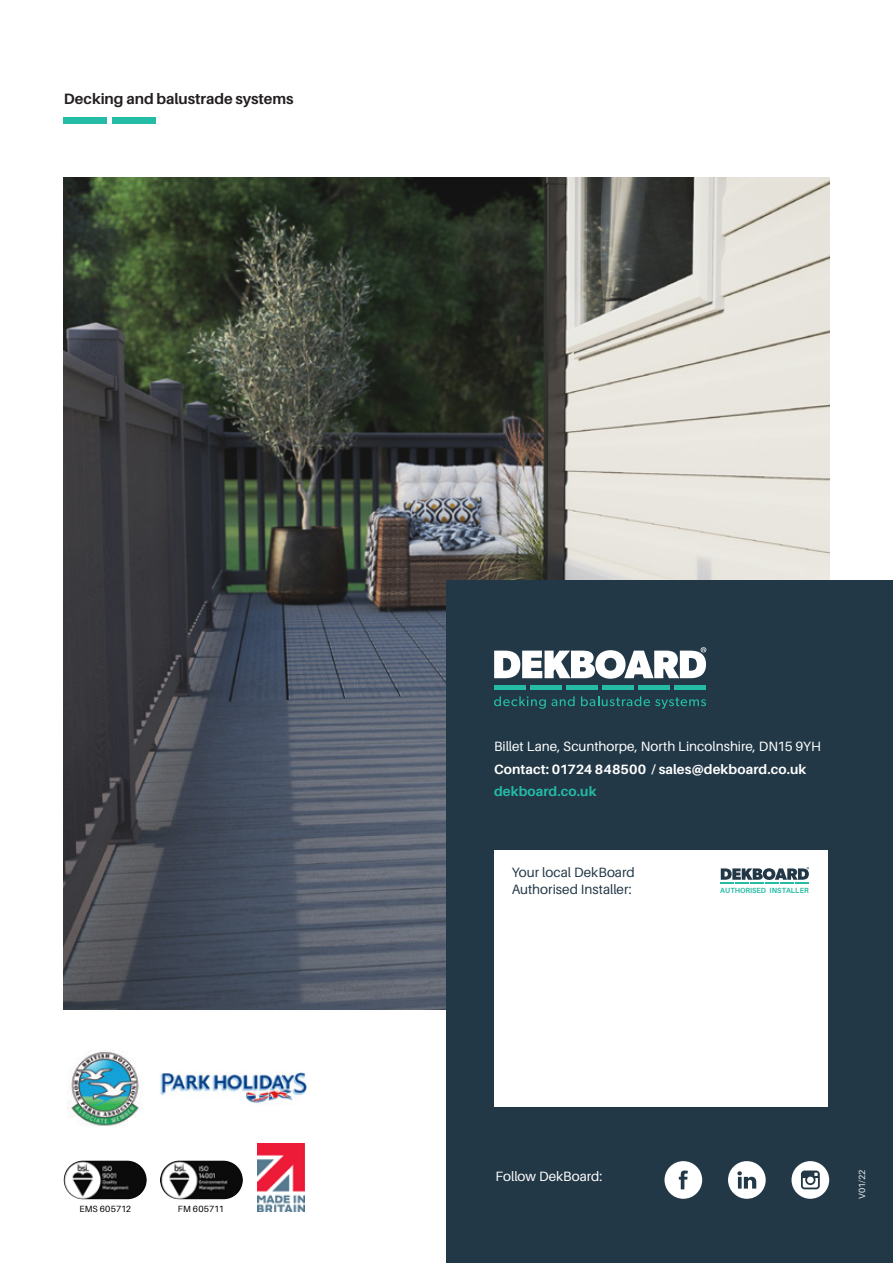
<style>
.page{position:relative;width:893px;height:1263px;background:#fff}
.page>*{position:absolute;margin:0;border:0;box-sizing:border-box;transform-origin:0 0}
.t1{font:700 15px "Aileron";letter-spacing:-.005em;color:#231f20}
.t2{font:13.5px "Aileron";color:#fff}
.t3{font:700 13.5px "Aileron";letter-spacing:.005em;color:#fff}
.t4{font:13.5px/16.5px "Aileron";color:#223847}
.t5{font:700 13.5px "Aileron";letter-spacing:.005em;color:#24bca4}
.t6{font:9px "Aileron";letter-spacing:.01em;color:#000}
.t7{font:9px "Aileron";color:#eff1f0}
.t8{font:700 7.5px "Aileron";color:#24bca4;scale:.95 1}
</style>
<div class="page">
<img style="left:159px;top:1071px;width:147px;height:32px">
<svg style="left:63px;top:1160px;width:242px;height:52px"></svg>
<img style="left:64px;top:177px;width:765px;height:833px">
<div style="left:64px;top:117px;width:43px;height:7px;background:#24bca4"></div>
<div style="left:113px;top:117px;width:43px;height:7px;background:#24bca4"></div>
<img style="left:67px;top:1050px;width:72px;height:77px">
<div style="left:446px;top:580px;width:447px;height:683px;background:#223847"></div>
<img style="left:160px;top:1161px;width:18px;height:33px">
<img style="left:64px;top:1161px;width:17px;height:31px">
<div style="left:664px;top:1161px;width:38px;height:38px;background:#fff;border-radius:50%"></div>
<svg style="left:679px;top:1170px;width:9px;height:19px"></svg>
<div style="left:728px;top:1161px;width:38px;height:38px;background:#fff;border-radius:50%"></div>
<svg style="left:737px;top:1171px;width:19px;height:17px"></svg>
<div style="left:791px;top:1161px;width:38px;height:38px;background:#fff;border-radius:50%"></div>
<svg style="left:801px;top:1170px;width:19px;height:19px"></svg>
<svg style="left:581px;top:696px;width:125px;height:13px"></svg>
<div style="left:494px;top:685px;width:32px;height:5px;background:#24bca4"></div>
<div style="left:530px;top:685px;width:32px;height:5px;background:#24bca4"></div>
<div style="left:566px;top:685px;width:32px;height:5px;background:#24bca4"></div>
<div style="left:602px;top:685px;width:32px;height:5px;background:#24bca4"></div>
<div style="left:638px;top:685px;width:32px;height:5px;background:#24bca4"></div>
<div style="left:674px;top:685px;width:32px;height:5px;background:#24bca4"></div>
<svg style="left:494px;top:696px;width:81px;height:13px"></svg>
<svg style="left:494px;top:647px;width:212px;height:32px"></svg>
<img style="left:257px;top:1143px;width:48px;height:68px">
<div style="left:494px;top:850px;width:334px;height:257px;background:#fff"></div>
<svg style="left:721px;top:867px;width:88px;height:17px"></svg>
<p class="t1" style="left:64px;top:91px;width:231px">Decking and balustrade systems</p>
<p class="t6" style="left:79px;top:1203px;width:53px">EMS 605712</p>
<p class="t6" style="left:178px;top:1203px;width:47px">FM 605711</p>
<p class="t2" style="left:494px;top:739px;width:328px">Billet Lane, Scunthorpe, North Lincolnshire, DN15 9YH</p>
<p class="t3" style="left:494px;top:762px;width:314px">Contact: 01724 848500 / sales@dekboard.co.uk</p>
<p class="t5" style="left:494px;top:784px;width:104px">dekboard.co.uk</p>
<p class="t4" style="left:512px;top:865px;width:124px">Your local DekBoard<br>Authorised Installer:</p>
<p class="t8" style="left:720px;top:886px;width:95px">AUTHORISED INSTALLER</p>
<p class="t2" style="left:495px;top:1169px;width:109px">Follow DekBoard:</p>
<p class="t7" style="left:857px;top:1199px;width:30px;rotate:-90deg">V01/22</p>
</div>
